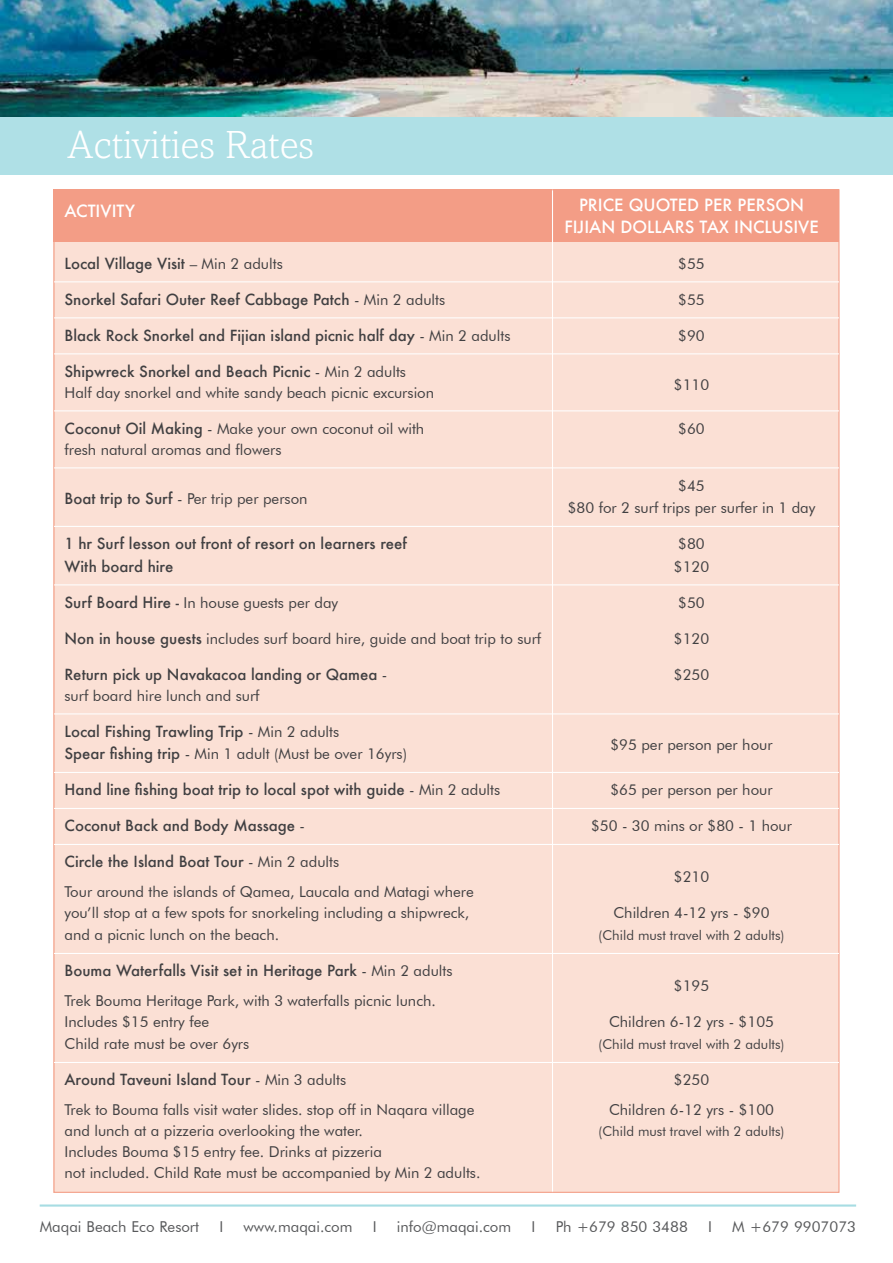
<style>
.page{position:relative;width:893px;height:1263px;background:#fff}
.page>*{position:absolute;margin:0;border:0;box-sizing:border-box;transform-origin:0 0}
.t1{font:300 39.6px "Amasis";color:#fff}
.t2{font:500 16.5px/21.6px "Futura";color:#fff;text-align:center}
.t3{font:15px/22.5px "Futura BT";color:#414042;text-align:center}
.t4{font:500 15px "Futura";color:#414042}
.t5{font:15px "Futura BT";color:#58595b}
.t6{font:13.5px "Futura BT";color:#414042}
.s1{font-family:"Futura BT";font-weight:400}
.s2{font-family:"Futura";font-weight:500}
</style>
<div class="page">
<img style="left:0;top:0;width:893px;height:117px">
<div style="left:0;top:117px;width:893px;height:58px;background:#afe0e6"></div>
<hr style="left:40px;top:1204px;width:816px;height:2px;background:#a7dde3">
<div style="left:53px;top:189px;width:786px;height:1004px;background:#fbe0d5"></div>
<div style="left:53px;top:189px;width:786px;height:53px;background:#f39d86"></div>
<hr style="left:552px;top:182px;width:1px;height:1011px;background:#fff">
<hr style="left:54px;top:281px;width:785px;height:1px;background:#fff">
<hr style="left:54px;top:317px;width:785px;height:1px;background:#fff">
<hr style="left:54px;top:353px;width:785px;height:1px;background:#fff">
<hr style="left:54px;top:410px;width:785px;height:1px;background:#fff">
<hr style="left:54px;top:467px;width:785px;height:1px;background:#fff">
<hr style="left:54px;top:526px;width:785px;height:1px;background:#fff">
<hr style="left:54px;top:584px;width:785px;height:1px;background:#fff">
<hr style="left:54px;top:713px;width:785px;height:1px;background:#fff">
<hr style="left:54px;top:772px;width:785px;height:1px;background:#fff">
<hr style="left:54px;top:808px;width:785px;height:1px;background:#fff">
<hr style="left:54px;top:844px;width:785px;height:1px;background:#fff">
<hr style="left:54px;top:953px;width:785px;height:1px;background:#fff">
<hr style="left:54px;top:1062px;width:785px;height:1px;background:#fff">
<h1 class="t1" style="left:67px;top:122px;width:249px">Activities Rates</h1>
<p class="t2" style="left:64px;top:200px;width:72px">ACTIVITY</p>
<p class="t2" style="left:564px;top:194px;width:256px">PRICE QUOTED PER PERSON<br>FIJIAN DOLLARS TAX INCLUSIVE</p>
<p class="t4" style="left:64px;top:253px;width:220px">Local Village Visit <span class="s1">– Min 2 adults</span></p>
<p class="t3" style="left:678px;top:252px;width:28px">$55</p>
<p class="t4" style="left:64px;top:289px;width:382px">Snorkel Safari Outer Reef Cabbage Patch <span class="s1">- Min 2 adults</span></p>
<p class="t3" style="left:678px;top:288px;width:28px">$55</p>
<p class="t4" style="left:64px;top:325px;width:447px">Black Rock Snorkel and Fijian island picnic half day <span class="s1">- Min 2 adults</span></p>
<p class="t3" style="left:678px;top:324px;width:28px">$90</p>
<p class="t4" style="left:64px;top:361px;width:343px">Shipwreck Snorkel and Beach Picnic <span class="s1">- Min 2 adults</span></p>
<p class="t3" style="left:674px;top:373px;width:37px">$110</p>
<p class="t3" style="left:64px;top:381px;width:371px">Half day snorkel and white sandy beach picnic excursion</p>
<p class="t3" style="left:64px;top:417px;width:361px"><span class="s2">Coconut Oil Making</span> - Make your own coconut oil with</p>
<p class="t3" style="left:678px;top:417px;width:28px">$60</p>
<p class="t3" style="left:64px;top:438px;width:219px">fresh natural aromas and flowers</p>
<p class="t3" style="left:64px;top:487px;width:245px"><span class="s2">Boat trip to Surf</span> - Per trip per person</p>
<p class="t3" style="left:568px;top:474px;width:249px">$45<br>$80 for 2 surf trips per surfer in 1 day</p>
<p class="t4" style="left:64px;top:533px;width:344px">1 hr Surf lesson out front of resort on learners reef</p>
<p class="t3" style="left:678px;top:532px;width:28px">$80</p>
<p class="t4" style="left:64px;top:556px;width:110px">With board hire</p>
<p class="t3" style="left:674px;top:555px;width:37px">$120</p>
<p class="t3" style="left:64px;top:591px;width:275px"><span class="s2">Surf Board Hire -</span> In house guests per day</p>
<p class="t3" style="left:678px;top:591px;width:28px">$50</p>
<p class="t3" style="left:64px;top:627px;width:478px"><span class="s2">Non in house guests</span> includes surf board hire, guide and boat trip to surf</p>
<p class="t3" style="left:674px;top:627px;width:37px">$120</p>
<p class="t4" style="left:64px;top:664px;width:324px">Return pick up Navakacoa landing or Qamea <span class="s1">-</span></p>
<p class="t3" style="left:674px;top:663px;width:37px">$250</p>
<p class="t3" style="left:64px;top:684px;width:197px">surf board hire lunch and surf</p>
<p class="t4" style="left:64px;top:721px;width:276px">Local Fishing Trawling Trip <span class="s1">- Min 2 adults</span></p>
<p class="t3" style="left:610px;top:733px;width:164px">$95 per person per hour</p>
<p class="t3" style="left:64px;top:742px;width:344px"><span class="s2">Spear fishing trip</span> - Min 1 adult (Must be over 16yrs)</p>
<p class="t4" style="left:64px;top:779px;width:437px">Hand line fishing boat trip to local spot with guide <span class="s1">- Min 2 adults</span></p>
<p class="t3" style="left:610px;top:778px;width:164px">$65 per person per hour</p>
<p class="t4" style="left:64px;top:815px;width:242px">Coconut Back and Body Massage <span class="s1">-</span></p>
<p class="t3" style="left:591px;top:814px;width:202px">$50 - 30 mins or $80 - 1 hour</p>
<p class="t4" style="left:64px;top:851px;width:276px">Circle the Island Boat Tour <span class="s1">- Min 2 adults</span></p>
<p class="t3" style="left:64px;top:880px;width:411px">Tour around the islands of Qamea, Laucala and Matagi where</p>
<p class="t3" style="left:674px;top:865px;width:37px">$210</p>
<p class="t3" style="left:64px;top:901px;width:406px">you’ll stop at a few spots for snorkeling including a shipwreck,</p>
<p class="t3" style="left:613px;top:901px;width:158px">Children 4-12 yrs - $90</p>
<p class="t3" style="left:64px;top:923px;width:216px">and a picnic lunch on the beach.</p>
<p class="t6" style="left:599px;top:927px;width:187px">(Child must travel with 2 adults)</p>
<p class="t4" style="left:64px;top:960px;width:390px">Bouma Waterfalls Visit set in Heritage Park <span class="s1">- Min 2 adults</span></p>
<p class="t3" style="left:64px;top:989px;width:373px">Trek Bouma Heritage Park, with 3 waterfalls picnic lunch.</p>
<p class="t3" style="left:674px;top:974px;width:37px">$195</p>
<p class="t3" style="left:64px;top:1010px;width:146px">Includes $15 entry fee</p>
<p class="t3" style="left:609px;top:1010px;width:166px">Children 6-12 yrs - $105</p>
<p class="t3" style="left:64px;top:1032px;width:186px">Child rate must be over 6yrs</p>
<p class="t6" style="left:599px;top:1036px;width:187px">(Child must travel with 2 adults)</p>
<p class="t4" style="left:64px;top:1069px;width:283px">Around Taveuni Island Tour <span class="s1">- Min 3 adults</span></p>
<p class="t3" style="left:674px;top:1068px;width:37px">$250</p>
<p class="t3" style="left:64px;top:1098px;width:411px">Trek to Bouma falls visit water slides. stop off in Naqara village</p>
<p class="t3" style="left:609px;top:1098px;width:167px">Children 6-12 yrs - $100</p>
<p class="t3" style="left:64px;top:1119px;width:300px">and lunch at a pizzeria overlooking the water.</p>
<p class="t6" style="left:599px;top:1123px;width:187px">(Child must travel with 2 adults)</p>
<p class="t3" style="left:64px;top:1141px;width:417px;line-height:21px;text-align:left">Includes Bouma $15 entry fee. Drinks at pizzeria<br>not included. Child Rate must be accompanied by Min 2 adults.</p>
<p class="t5" style="left:40px;top:1217px;width:161px">Maqai Beach Eco Resort</p>
<p class="t5" style="left:219px;top:1217px;width:5px">I</p>
<p class="t5" style="left:244px;top:1217px;width:110px">www.maqai.com</p>
<p class="t5" style="left:373px;top:1217px;width:5px">I</p>
<p class="t5" style="left:397px;top:1217px;width:116px">info@maqai.com</p>
<p class="t5" style="left:531px;top:1217px;width:5px">I</p>
<p class="t5" style="left:556px;top:1217px;width:134px">Ph +679 850 3488</p>
<p class="t5" style="left:708px;top:1217px;width:5px">I</p>
<p class="t5" style="left:732px;top:1217px;width:125px">M +679 9907073</p>
</div>
